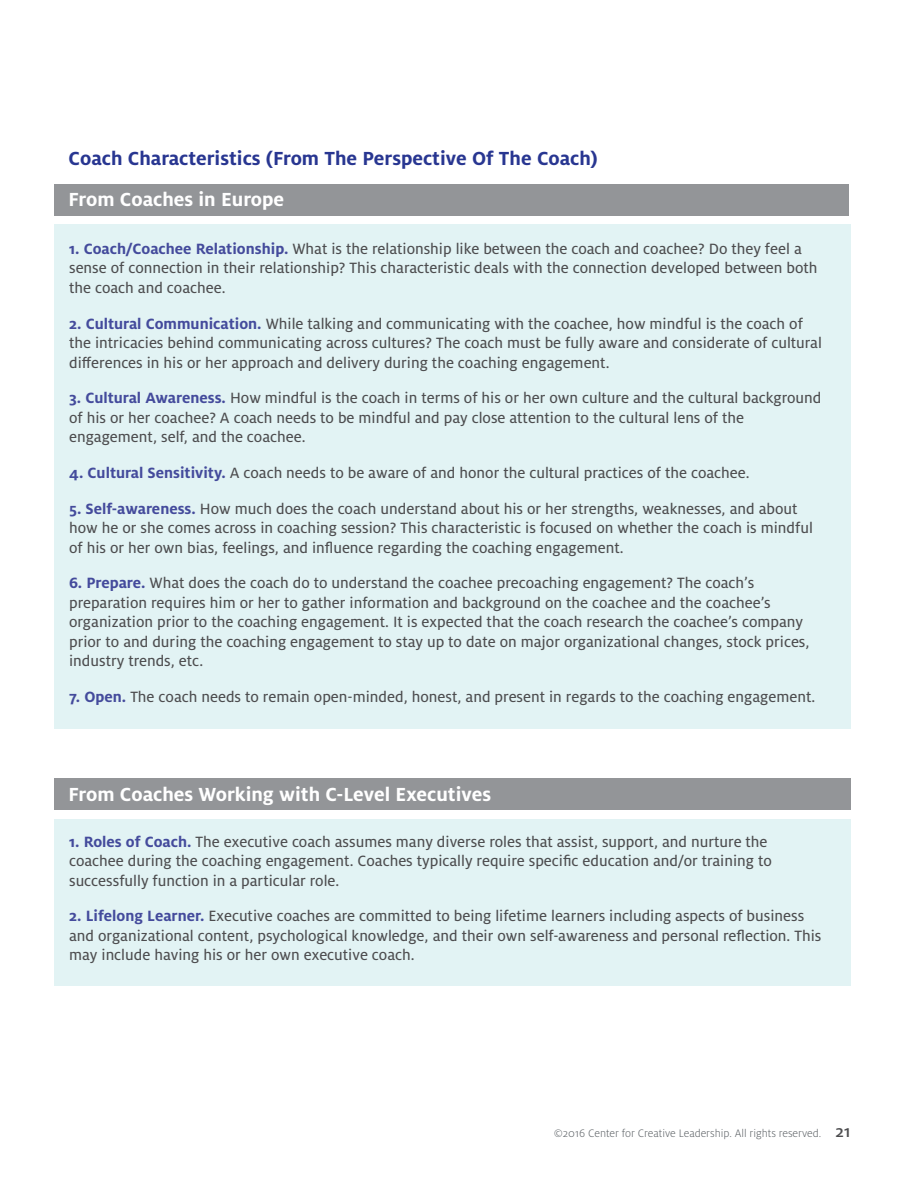
<style>
.page{position:relative;width:918px;height:1188px;background:#fff}
.page>*{position:absolute;margin:0;border:0;box-sizing:border-box;transform-origin:0 0}
.t1{font:700 21px "Milo Pro";color:#fff}
.t2{font:700 21px "Milo Pro";color:#283691}
.t3{font:16.5px/19.5px "Milo Pro Text";color:#4d4d4f}
.t4{font:300 12px "Milo Pro";color:#5e6367}
.s1{font-family:"Milo Pro";font-weight:700;color:#444b9c}
.s2{font-weight:500;font-size:18px;color:#4d4d4f}
</style>
<div class="page">
<div style="left:54px;top:225px;width:796px;height:504px;background:#e2f3f4"></div>
<div style="left:54px;top:819px;width:796px;height:167px;background:#e2f3f4"></div>
<div style="left:54px;top:185px;width:794px;height:31px;background:#939598"></div>
<div style="left:54px;top:778px;width:796px;height:31px;background:#939598"></div>
<p class="t2" style="left:69px;top:147px;width:531px">Coach Characteristics (From The Perspective Of The Coach)</p>
<p class="t1" style="left:69px;top:187px;width:217px">From Coaches in Europe</p>
<p class="t3" style="left:69px;top:239px;width:750px"><span class="s1">1. Coach/Coachee Relationship.</span> What is the relationship like between the coach and coachee? Do they feel a sense of connection in their relationship? This characteristic deals with the connection developed between both the coach and coachee.</p>
<p class="t3" style="left:69px;top:314px;width:754px"><span class="s1">2. Cultural Communication.</span> While talking and communicating with the coachee, how mindful is the coach of the intricacies behind communicating across cultures? The coach must be fully aware and considerate of cultural differences in his or her approach and delivery during the coaching engagement.</p>
<p class="t3" style="left:69px;top:388px;width:754px"><span class="s1">3. Cultural Awareness.</span> How mindful is the coach in terms of his or her own culture and the cultural background of his or her coachee? A coach needs to be mindful and pay close attention to the cultural lens of the engagement, self, and the coachee.</p>
<p class="t3" style="left:69px;top:463px;width:682px"><span class="s1">4. Cultural Sensitivity.</span> A coach needs to be aware of and honor the cultural practices of the coachee.</p>
<p class="t3" style="left:69px;top:499px;width:745px"><span class="s1">5. Self-awareness.</span> How much does the coach understand about his or her strengths, weaknesses, and about how he or she comes across in coaching session? This characteristic is focused on whether the coach is mindful of his or her own bias, feelings, and influence regarding the coaching engagement.</p>
<p class="t3" style="left:69px;top:574px;width:742px"><span class="s1">6. Prepare.</span> What does the coach do to understand the coachee precoaching engagement? The coach’s preparation requires him or her to gather information and background on the coachee and the coachee’s organization prior to the coaching engagement. It is expected that the coach research the coachee’s company prior to and during the coaching engagement to stay up to date on major organizational changes, stock prices, industry trends, etc.</p>
<p class="t3" style="left:69px;top:687px;width:748px"><span class="s1">7. Open.</span> The coach needs to remain open-minded, honest, and present in regards to the coaching engagement.</p>
<p class="t1" style="left:69px;top:783px;width:424px">From Coaches Working with C-Level Executives</p>
<p class="t3" style="left:69px;top:832px;width:704px"><span class="s1">1. Roles of Coach.</span> The executive coach assumes many diverse roles that assist, support, and nurture the coachee during the coaching engagement. Coaches typically require specific education and/or training to successfully function in a particular role.</p>
<p class="t3" style="left:69px;top:907px;width:754px"><span class="s1">2. Lifelong Learner.</span> Executive coaches are committed to being lifetime learners including aspects of business and organizational content, psychological knowledge, and their own self-awareness and personal reflection. This may include having his or her own executive coach.</p>
<p class="t4" style="left:554px;top:1127px;width:298px">©2016 Center for Creative Leadership. All rights reserved. <span class="s2">21</span></p>
</div>
